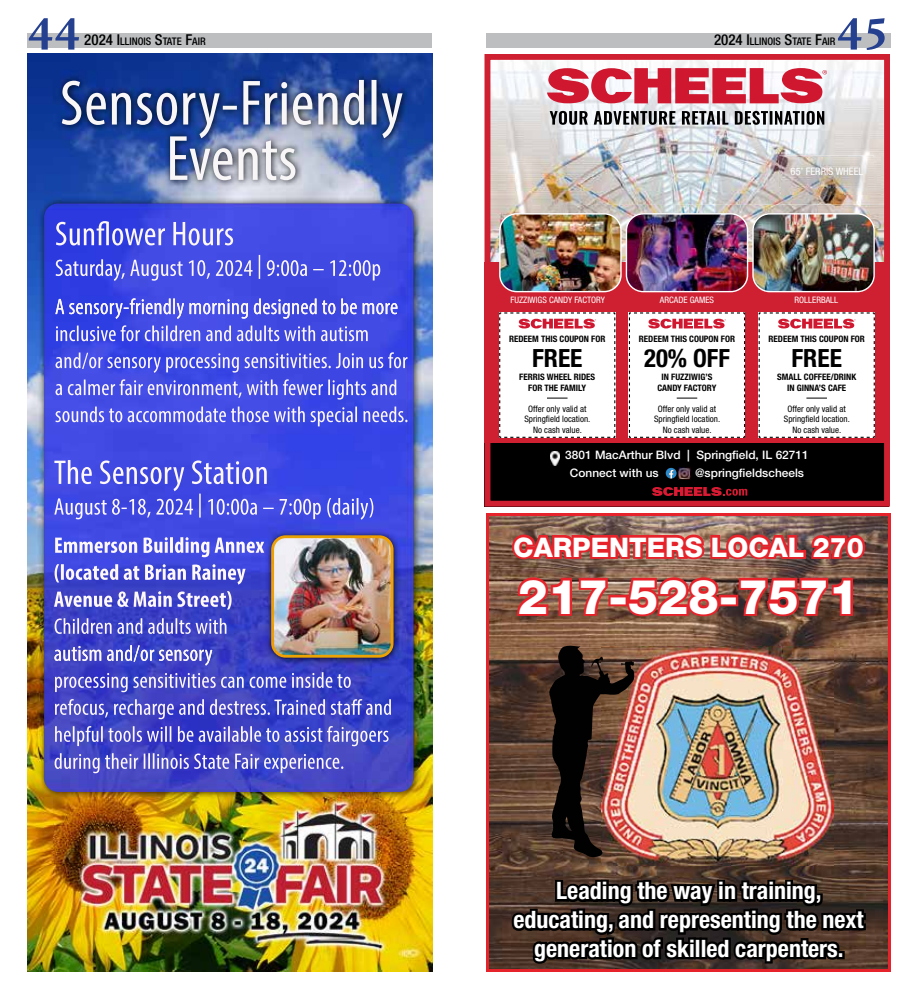
<style>
.page{position:relative;width:918px;height:999px;background:#fff}
.page>*{position:absolute;margin:0;border:0;box-sizing:border-box;transform-origin:0 0}
.t1{font:700 51px "Minion Pro";color:#25408f}
.t2{font:800 48px "Helvetica Neue LT Std";color:#fff}
.t3{font:800 27px "Helvetica Neue LT Std";color:#fff}
.t4{font:700 condensed 25.2px "Helvetica Neue LT Pro";color:#000}
.t5{font:700 condensed 24px/28.8px "Helvetica Neue LT Std";color:#fff;text-align:center}
.t6{font:500 11.7px/18.3px "Helvetica Neue LT Pro";color:#fff}
.t7{font:500 condensed 10.5px "Helvetica Neue LT Std";color:#000}
.t8{font:condensed 10.35px "Helvetica Neue LT Pro";color:#fff}
.t9{font:condensed 8.85px/10.4px "Helvetica Neue LT Pro";color:#000;text-align:center}
.t10{font:700 condensed 8.85px/10.6px "Helvetica Neue LT Pro";color:#000;text-align:center}
.t11{font:condensed 8.85px "Helvetica Neue LT Pro";color:#fff}
.s1{font-size:15px}
.s2{color:#e6232a}
.s3{color:#000}
</style>
<div class="page">
<div style="left:27px;top:33px;width:405px;height:15px;background:#bcbec0"></div>
<div style="left:486px;top:33px;width:405px;height:15px;background:#bcbec0"></div>
<img style="left:490px;top:517px;width:397px;height:451px">
<img style="left:602px;top:647px;width:231px;height:219px">
<img style="left:548px;top:646px;width:87px;height:211px">
<div style="left:486px;top:513px;width:405px;height:459px;border:3px solid #e6232a"></div>
<img style="left:27px;top:54px;width:405px;height:918px">
<img style="left:44px;top:203px;width:370px;height:589px">
<img style="left:271px;top:535px;width:123px;height:123px">
<img style="left:274px;top:538px;width:117px;height:117px">
<img style="left:492px;top:205px;width:391px;height:57px">
<img style="left:492px;top:61px;width:391px;height:144px">
<div style="left:484px;top:262px;width:406px;height:181px;background:#cf2031"></div>
<svg style="left:547px;top:68px;width:280px;height:35px"></svg>
<svg style="left:550px;top:111px;width:274px;height:14px"></svg>
<div style="left:484px;top:443px;width:406px;height:64px;background:#000"></div>
<svg style="left:652px;top:487px;width:95px;height:9px"></svg>
<svg style="left:666px;top:467px;width:25px;height:12px"></svg>
<svg style="left:499px;top:312px;width:117px;height:126px;background:#f8f2f3"></svg>
<svg style="left:628px;top:312px;width:118px;height:126px;background:#f7f0f1"></svg>
<svg style="left:758px;top:312px;width:117px;height:126px;background:#f9f3f4"></svg>
<img style="left:500px;top:214px;width:121px;height:78px">
<div style="left:499px;top:213px;width:123px;height:79px;border:1px solid #fff;border-radius:17px"></div>
<img style="left:626px;top:214px;width:122px;height:78px">
<div style="left:626px;top:213px;width:122px;height:79px;border:1px solid #fff;border-radius:17px"></div>
<img style="left:753px;top:214px;width:121px;height:78px">
<div style="left:752px;top:213px;width:123px;height:79px;border:1px solid #fff;border-radius:17px"></div>
<img style="left:781px;top:157px;width:99px;height:37px">
<img style="left:779px;top:155px;width:94px;height:32px">
<img style="left:781px;top:157px;width:92px;height:30px">
<img style="left:550px;top:452px;width:10px;height:14px">
<div style="left:485px;top:54px;width:405px;height:453px;border:6px solid #cf2031"></div>
<h1 class="t1" style="left:27px;top:-11px;width:55px">44</h1>
<h1 class="t1" style="left:836px;top:-11px;width:55px">45</h1>
<p class="t7" style="left:84px;top:35px;width:123px"><span class="s1">2024 I</span>LLINOIS <span class="s1">S</span>TATE <span class="s1">F</span>AIR</p>
<p class="t7" style="left:714px;top:35px;width:123px"><span class="s1">2024 I</span>LLINOIS <span class="s1">S</span>TATE <span class="s1">F</span>AIR</p>
<p class="t8" style="left:791px;top:165px;width:74px">65’ FERRIS WHEEL</p>
<p class="t11" style="left:510px;top:294px;width:96px">FUZZIWIGS CANDY FACTORY</p>
<p class="t11" style="left:660px;top:294px;width:56px">ARCADE GAMES</p>
<p class="t11" style="left:795px;top:294px;width:45px">ROLLERBALL</p>
<p class="t10" style="left:509px;top:333px;width:98px">REDEEM THIS COUPON FOR</p>
<h3 class="t4" style="left:532px;top:343px;width:52px">FREE</h3>
<p class="t10" style="left:519px;top:372px;width:77px">FERRIS WHEEL RIDES<br>FOR THE FAMILY</p>
<p class="t9" style="left:524px;top:403px;width:68px">Offer only valid at<br>Springfield location.<br>No cash value.</p>
<p class="t10" style="left:639px;top:333px;width:98px">REDEEM THIS COUPON FOR</p>
<h3 class="t4" style="left:644px;top:343px;width:87px">20% OFF</h3>
<p class="t10" style="left:658px;top:372px;width:60px">IN FUZZIWIG’S<br>CANDY FACTORY</p>
<p class="t9" style="left:654px;top:403px;width:68px">Offer only valid at<br>Springfield location.<br>No cash value.</p>
<p class="t10" style="left:769px;top:333px;width:98px">REDEEM THIS COUPON FOR</p>
<h3 class="t4" style="left:791px;top:343px;width:52px">FREE</h3>
<p class="t10" style="left:777px;top:372px;width:81px">SMALL COFFEE/DRINK<br>IN GINNA’S CAFE</p>
<p class="t9" style="left:784px;top:403px;width:68px">Offer only valid at<br>Springfield location.<br>No cash value.</p>
<h3 class="t6" style="left:570px;top:446px;width:240px;text-indent:-5px">3801 MacArthur Blvd | Springfield, IL 62711<br>Connect with us</h3>
<h3 class="t6" style="left:695px;top:464px;width:110px">@springfieldscheels</h3>
<h3 class="t3" style="left:513px;top:531px;width:352px">CARPENTERS <span class="s2">L</span>O<span class="s2">C</span>AL <span class="s2">270</span></h3>
<h2 class="t2" style="left:518px;top:568px;width:343px"><span class="s2">217</span>-528-7571</h2>
<h3 class="t5" style="left:513px;top:876px;width:352px">Leading <span class="s3">the way in t</span>raining, educating, <span class="s3">and repre</span>senting <span class="s3">the next </span>generation <span class="s3">of skille</span>d <span class="s3">c</span>arpe<span class="s3">nt</span>ers.</h3>
</div>
